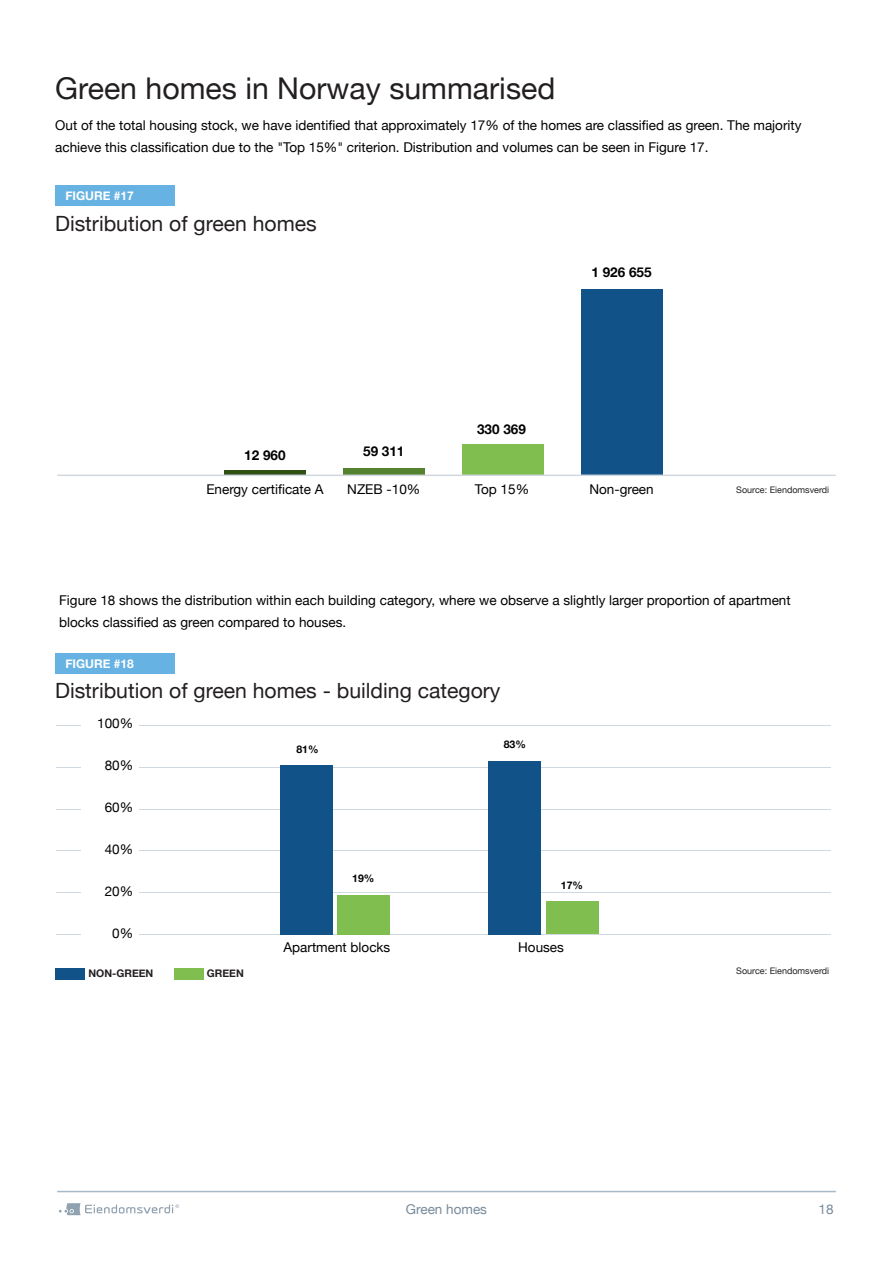
<style>
.page{position:relative;width:893px;height:1263px;background:#fff}
.page>*{position:absolute;margin:0;border:0;box-sizing:border-box;transform-origin:0 0}
.t1{font:30px "Helvetica Neue";color:#231f20}
.t2{font:21px "Helvetica Neue";color:#231f20}
.t3{font:13.5px/22.5px "Helvetica Neue";color:#000}
.t4{font:700 13.5px "Helvetica Neue";color:#000}
.t5{font:13.5px "Helvetica Neue";color:#778a9a}
.t6{font:700 12px "Helvetica Neue";color:#fff}
.t7{font:700 10.5px "Helvetica Neue";color:#231f20}
.t8{font:700 10.5px "Helvetica Neue";color:#000}
.t9{font:9px "Helvetica Neue";color:#231f20}
</style>
<div class="page">
<svg style="left:59px;top:1203px;width:120px;height:12px"></svg>
<hr style="left:57px;top:1191px;width:779px;height:1px;background:#a8b9c6">
<div style="left:55px;top:185px;width:119px;height:21px;background:#66b2e2"></div>
<div style="left:224px;top:470px;width:82px;height:5px;background:#304f12"></div>
<div style="left:343px;top:468px;width:81px;height:7px;background:#55822e"></div>
<div style="left:462px;top:444px;width:81px;height:31px;background:#80be50"></div>
<div style="left:581px;top:289px;width:81px;height:186px;background:#115389"></div>
<hr style="left:57px;top:474px;width:779px;height:2px;background:#d0d9e0">
<hr style="left:57px;top:725px;width:129px;height:1px;background:#d0d9e0">
<hr style="left:168px;top:725px;width:130px;height:1px;background:#d0d9e0">
<hr style="left:279px;top:725px;width:130px;height:1px;background:#d0d9e0">
<hr style="left:390px;top:725px;width:130px;height:1px;background:#d0d9e0">
<hr style="left:501px;top:725px;width:130px;height:1px;background:#d0d9e0">
<hr style="left:613px;top:725px;width:129px;height:1px;background:#d0d9e0">
<hr style="left:724px;top:725px;width:106px;height:1px;background:#d0d9e0">
<hr style="left:57px;top:767px;width:129px;height:1px;background:#d0d9e0">
<hr style="left:168px;top:767px;width:130px;height:1px;background:#d0d9e0">
<hr style="left:279px;top:767px;width:130px;height:1px;background:#d0d9e0">
<hr style="left:390px;top:767px;width:130px;height:1px;background:#d0d9e0">
<hr style="left:501px;top:767px;width:130px;height:1px;background:#d0d9e0">
<hr style="left:613px;top:767px;width:129px;height:1px;background:#d0d9e0">
<hr style="left:724px;top:767px;width:106px;height:1px;background:#d0d9e0">
<hr style="left:57px;top:809px;width:129px;height:1px;background:#d0d9e0">
<hr style="left:168px;top:809px;width:130px;height:1px;background:#d0d9e0">
<hr style="left:279px;top:809px;width:130px;height:1px;background:#d0d9e0">
<hr style="left:390px;top:809px;width:130px;height:1px;background:#d0d9e0">
<hr style="left:501px;top:809px;width:130px;height:1px;background:#d0d9e0">
<hr style="left:613px;top:809px;width:129px;height:1px;background:#d0d9e0">
<hr style="left:724px;top:809px;width:106px;height:1px;background:#d0d9e0">
<hr style="left:57px;top:850px;width:129px;height:1px;background:#d0d9e0">
<hr style="left:168px;top:850px;width:130px;height:1px;background:#d0d9e0">
<hr style="left:279px;top:850px;width:130px;height:1px;background:#d0d9e0">
<hr style="left:390px;top:850px;width:130px;height:1px;background:#d0d9e0">
<hr style="left:501px;top:850px;width:130px;height:1px;background:#d0d9e0">
<hr style="left:613px;top:850px;width:129px;height:1px;background:#d0d9e0">
<hr style="left:724px;top:850px;width:106px;height:1px;background:#d0d9e0">
<hr style="left:57px;top:892px;width:129px;height:1px;background:#d0d9e0">
<hr style="left:168px;top:892px;width:130px;height:1px;background:#d0d9e0">
<hr style="left:279px;top:892px;width:130px;height:1px;background:#d0d9e0">
<hr style="left:390px;top:892px;width:130px;height:1px;background:#d0d9e0">
<hr style="left:501px;top:892px;width:130px;height:1px;background:#d0d9e0">
<hr style="left:613px;top:892px;width:129px;height:1px;background:#d0d9e0">
<hr style="left:724px;top:892px;width:106px;height:1px;background:#d0d9e0">
<hr style="left:57px;top:934px;width:129px;height:1px;background:#d0d9e0">
<hr style="left:168px;top:934px;width:130px;height:1px;background:#d0d9e0">
<hr style="left:279px;top:934px;width:130px;height:1px;background:#d0d9e0">
<hr style="left:390px;top:934px;width:130px;height:1px;background:#d0d9e0">
<hr style="left:501px;top:934px;width:130px;height:1px;background:#d0d9e0">
<hr style="left:613px;top:934px;width:129px;height:1px;background:#d0d9e0">
<hr style="left:724px;top:934px;width:106px;height:1px;background:#d0d9e0">
<div style="left:81px;top:711px;width:57px;height:249px;background:#fff"></div>
<div style="left:280px;top:765px;width:52px;height:169px;background:#115389"></div>
<div style="left:337px;top:895px;width:53px;height:39px;background:#80be50"></div>
<div style="left:488px;top:761px;width:53px;height:173px;background:#115389"></div>
<div style="left:546px;top:901px;width:52px;height:33px;background:#80be50"></div>
<div style="left:55px;top:653px;width:119px;height:20px;background:#66b2e2"></div>
<div style="left:55px;top:968px;width:29px;height:11px;background:#115389"></div>
<div style="left:174px;top:968px;width:29px;height:11px;background:#80be50"></div>
<h1 class="t1" style="left:55px;top:67px;width:502px">Green homes in Norway summarised</h1>
<p class="t3" style="left:55px;top:114px;width:748px">Out of the total housing stock, we have identified that approximately 17% of the homes are classified as green. The majority achieve this classification due to the "Top 15%" criterion. Distribution and volumes can be seen in Figure 17.</p>
<p class="t6" style="left:65px;top:186px;width:70px">FIGURE #17</p>
<h2 class="t2" style="left:55px;top:208px;width:263px">Distribution of green homes</h2>
<p class="t4" style="left:244px;top:444px;width:43px">12 960</p>
<p class="t4" style="left:363px;top:441px;width:43px">59 311</p>
<p class="t4" style="left:477px;top:418px;width:50px">330 369</p>
<p class="t4" style="left:591px;top:262px;width:62px">1 926 655</p>
<p class="t3" style="left:206px;top:479px;width:119px">Energy certificate A</p>
<p class="t3" style="left:347px;top:479px;width:75px">NZEB -10%</p>
<p class="t3" style="left:475px;top:479px;width:56px">Top 15%</p>
<p class="t3" style="left:589px;top:479px;width:66px">Non-green</p>
<p class="t9" style="left:736px;top:483px;width:95px">Source: Eiendomsverdi</p>
<p class="t3" style="left:59px;top:589px;width:733px">Figure 18 shows the distribution within each building category, where we observe a slightly larger proportion of apartment blocks classified as green compared to houses.</p>
<p class="t6" style="left:65px;top:654px;width:70px">FIGURE #18</p>
<h2 class="t2" style="left:55px;top:676px;width:447px">Distribution of green homes - building category</h2>
<p class="t3" style="left:97px;top:713px;width:38px">100%</p>
<p class="t3" style="left:105px;top:755px;width:30px">80%</p>
<p class="t3" style="left:105px;top:797px;width:30px">60%</p>
<p class="t3" style="left:105px;top:839px;width:30px">40%</p>
<p class="t3" style="left:105px;top:881px;width:30px">20%</p>
<p class="t3" style="left:112px;top:923px;width:23px">0%</p>
<p class="t8" style="left:296px;top:740px;width:24px">81%</p>
<p class="t8" style="left:352px;top:870px;width:24px">19%</p>
<p class="t8" style="left:504px;top:736px;width:24px">83%</p>
<p class="t8" style="left:561px;top:877px;width:24px">17%</p>
<p class="t7" style="left:88px;top:965px;width:66px">NON-GREEN</p>
<p class="t7" style="left:207px;top:965px;width:38px">GREEN</p>
<p class="t3" style="left:284px;top:937px;width:108px">Apartment blocks</p>
<p class="t3" style="left:518px;top:937px;width:47px">Houses</p>
<p class="t9" style="left:736px;top:965px;width:95px">Source: Eiendomsverdi</p>
<p class="t5" style="left:406px;top:1199px;width:83px">Green homes</p>
<p class="t5" style="left:818px;top:1199px;width:17px">18</p>
</div>
